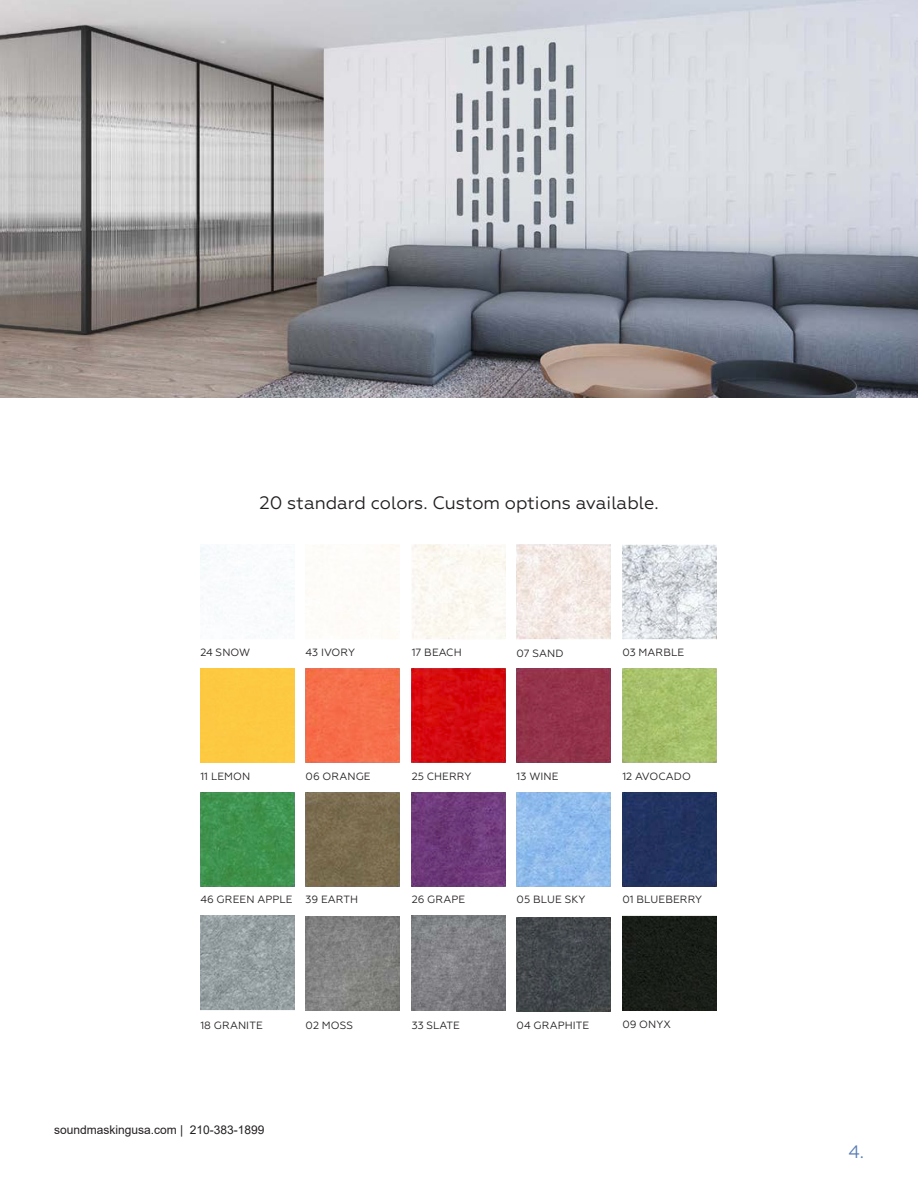
<style>
.page{position:relative;width:918px;height:1188px;background:#fff}
.page>*{position:absolute;margin:0;border:0;box-sizing:border-box;transform-origin:0 0}
.t1{font:18px "Geometria";color:#231f20}
.t2{font:18px "Geometria";color:#597eb5}
.t3{font:12px "Arial";color:#231f20}
.t4{font:10.5px "Geometria";letter-spacing:.01em;color:#231f20}
</style>
<div class="page">
<img style="left:0;top:0;width:918px;height:397px">
<div style="left:622px;top:793px;width:95px;height:94px;background:#22335f"></div>
<img style="left:306px;top:916px;width:94px;height:94px">
<img style="left:622px;top:545px;width:95px;height:94px">
<img style="left:517px;top:918px;width:94px;height:94px">
<img style="left:517px;top:793px;width:94px;height:94px">
<img style="left:306px;top:668px;width:94px;height:95px">
<img style="left:517px;top:545px;width:94px;height:94px">
<div style="left:622px;top:916px;width:95px;height:94px;background:#191e18"></div>
<div style="left:200px;top:668px;width:95px;height:94px;background:#fdc941"></div>
<img style="left:622px;top:668px;width:95px;height:94px">
<img style="left:517px;top:668px;width:94px;height:94px">
<img style="left:200px;top:916px;width:95px;height:94px">
<img style="left:412px;top:668px;width:94px;height:95px">
<img style="left:412px;top:793px;width:94px;height:94px">
<img style="left:412px;top:916px;width:94px;height:94px">
<img style="left:306px;top:793px;width:94px;height:94px">
<img style="left:200px;top:792px;width:95px;height:95px">
<p class="t1" style="left:259px;top:492px;width:401px">20 standard colors. Custom options available.</p>
<p class="t4" style="left:200px;top:646px;width:51px">24 SNOW</p>
<p class="t4" style="left:306px;top:646px;width:51px">43 IVORY</p>
<p class="t4" style="left:412px;top:646px;width:51px">17 BEACH</p>
<p class="t4" style="left:517px;top:647px;width:49px">07 SAND</p>
<p class="t4" style="left:622px;top:646px;width:63px">03 MARBLE</p>
<p class="t4" style="left:200px;top:770px;width:51px">11 LEMON</p>
<p class="t4" style="left:517px;top:770px;width:43px">13 WINE</p>
<p class="t4" style="left:622px;top:770px;width:70px">12 AVOCADO</p>
<p class="t4" style="left:306px;top:770px;width:67px">06 ORANGE</p>
<p class="t4" style="left:412px;top:771px;width:61px">25 CHERRY</p>
<p class="t4" style="left:200px;top:894px;width:94px">46 GREEN APPLE</p>
<p class="t4" style="left:306px;top:894px;width:54px">39 EARTH</p>
<p class="t4" style="left:200px;top:1019px;width:64px">18 GRANITE</p>
<p class="t3" style="left:54px;top:1122px;width:212px">soundmaskingusa.com | 210-383-1899</p>
<p class="t4" style="left:306px;top:1019px;width:49px">02 MOSS</p>
<p class="t4" style="left:412px;top:894px;width:55px">26 GRAPE</p>
<p class="t4" style="left:412px;top:1019px;width:50px">33 SLATE</p>
<p class="t4" style="left:517px;top:894px;width:70px">05 BLUE SKY</p>
<p class="t4" style="left:622px;top:894px;width:81px">01 BLUEBERRY</p>
<p class="t4" style="left:517px;top:1019px;width:74px">04 GRAPHITE</p>
<p class="t4" style="left:622px;top:1018px;width:50px">09 ONYX</p>
<p class="t2" style="left:849px;top:1141px;width:17px">4.</p>
</div>
